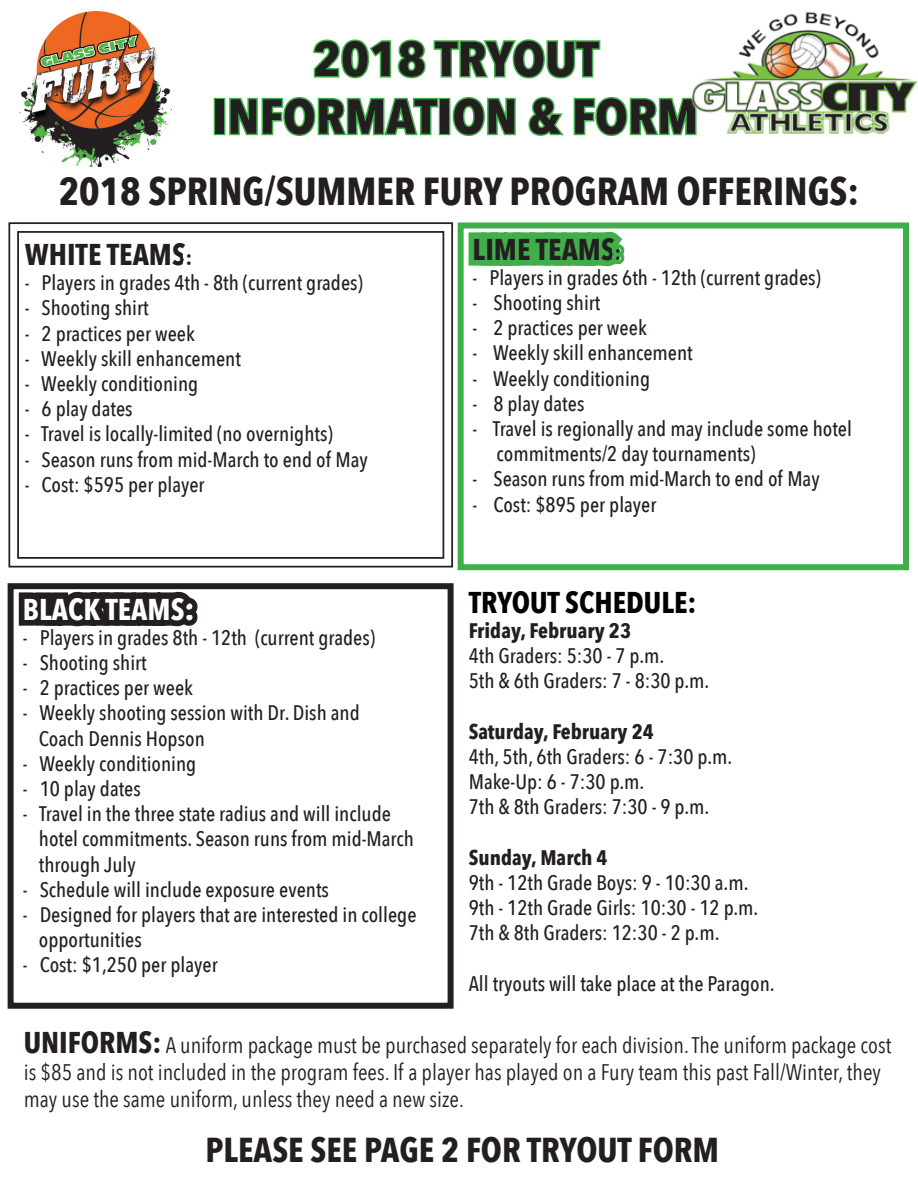
<style>
.page{position:relative;width:918px;height:1188px;background:#fff}
.page>*{position:absolute;margin:0;border:0;box-sizing:border-box;transform-origin:0 0}
.t1{font:700 48.45px "Avenir Next Condensed";color:#231f20;scale:1.11 1}
.t2{font:700 39px "Avenir Next Condensed";color:#231f20}
.t3{font:700 34.5px "Avenir Next Condensed";color:#231f20}
.t4{font:700 30px "Avenir Next Condensed";color:#231f20}
.t5{font:700 30px "Avenir Next Condensed";color:#000}
.t6{font:700 30px "Avenir Next Condensed";color:#fff}
.t7{font:22.5px/27px "Avenir Next Condensed";color:#231f20}
.t8{font:500 21px/25.2px "Avenir Next Condensed";color:#231f20}
.t9{font:700 21px "Avenir Next Condensed";color:#231f20}
.s1{font-size:21px}
.s2{font-weight:700;font-size:30px}
</style>
<div class="page">
<div style="left:458px;top:222px;width:451px;height:348px;border:6px solid #40ae49"></div>
<svg style="left:313px;top:39px;width:288px;height:40px"></svg>
<div style="left:214px;top:98px;width:11px;height:37px;border:3px solid #40ae49"></div>
<svg style="left:229px;top:96px;width:211px;height:41px"></svg>
<div style="left:439px;top:98px;width:11px;height:37px;border:3px solid #40ae49"></div>
<svg style="left:452px;top:96px;width:64px;height:41px"></svg>
<svg style="left:528px;top:96px;width:36px;height:40px"></svg>
<svg style="left:573px;top:96px;width:124px;height:41px"></svg>
<img style="left:692px;top:12px;width:224px;height:122px">
<img style="left:19px;top:11px;width:152px;height:106px">
<svg style="left:22px;top:117px;width:147px;height:50px"></svg>
<svg style="left:463px;top:222px;width:169px;height:54px"></svg>
<svg style="left:8px;top:222px;width:445px;height:346px"></svg>
<div style="left:17px;top:231px;width:427px;height:328px;border:2px solid #231f20"></div>
<div style="left:8px;top:583px;width:446px;height:426px;border:6px solid #231f20"></div>
<svg style="left:13px;top:583px;width:195px;height:53px"></svg>
<p class="t1" style="left:313px;top:29px;width:259px">2018 TRYOUT</p>
<p class="t1" style="left:212px;top:87px;width:440px">INFORMATION &amp; FORM</p>
<p class="t2" style="left:59px;top:168px;width:802px">2018 SPRING/SUMMER FURY PROGRAM OFFERINGS:</p>
<p class="t4" style="left:25px;top:236px;width:169px">WHITE TEAMS<span class="s1">:</span></p>
<p class="t8" style="left:25px;top:270px;width:340px">- Players in grades 4th - 8th (current grades)</p>
<p class="t8" style="left:25px;top:295px;width:125px">- Shooting shirt</p>
<p class="t8" style="left:25px;top:321px;width:172px">- 2 practices per week</p>
<p class="t8" style="left:25px;top:346px;width:218px">- Weekly skill enhancement</p>
<p class="t8" style="left:25px;top:371px;width:175px">- Weekly conditioning</p>
<p class="t8" style="left:25px;top:396px;width:109px">- 6 play dates</p>
<p class="t8" style="left:25px;top:421px;width:310px">- Travel is locally-limited (no overnights)</p>
<p class="t8" style="left:25px;top:447px;width:345px">- Season runs from mid-March to end of May</p>
<p class="t8" style="left:25px;top:472px;width:181px">- Cost: $595 per player</p>
<p class="t4" style="left:473px;top:231px;width:150px">LIME TEAMS<span class="s1">:</span></p>
<p class="t8" style="left:473px;top:265px;width:350px">- Players in grades 6th - 12th (current grades)</p>
<p class="t8" style="left:473px;top:290px;width:129px">- Shooting shirt</p>
<p class="t8" style="left:473px;top:315px;width:176px">- 2 practices per week</p>
<p class="t8" style="left:473px;top:340px;width:222px">- Weekly skill enhancement</p>
<p class="t8" style="left:473px;top:366px;width:179px">- Weekly conditioning</p>
<p class="t8" style="left:473px;top:391px;width:113px">- 8 play dates</p>
<p class="t8" style="left:473px;top:416px;width:381px">- Travel is regionally and may include some hotel</p>
<p class="t8" style="left:497px;top:441px;width:260px">commitments/2 day tournaments)</p>
<p class="t8" style="left:473px;top:466px;width:349px">- Season runs from mid-March to end of May</p>
<p class="t8" style="left:473px;top:492px;width:185px">- Cost: $895 per player</p>
<p class="t5" style="left:469px;top:584px;width:229px">TRYOUT SCHEDULE:</p>
<p class="t9" style="left:469px;top:618px;width:164px">Friday, February 23</p>
<p class="t8" style="left:469px;top:643px;width:197px">4th Graders: 5:30 - 7 p.m.</p>
<p class="t8" style="left:469px;top:668px;width:242px">5th &amp; 6th Graders: 7 - 8:30 p.m.</p>
<p class="t9" style="left:469px;top:718px;width:187px">Saturday, February 24</p>
<p class="t8" style="left:469px;top:744px;width:265px">4th, 5th, 6th Graders: 6 - 7:30 p.m.</p>
<p class="t8" style="left:469px;top:769px;width:177px">Make-Up: 6 - 7:30 p.m.</p>
<p class="t8" style="left:469px;top:794px;width:242px">7th &amp; 8th Graders: 7:30 - 9 p.m.</p>
<p class="t9" style="left:469px;top:844px;width:140px">Sunday, March 4</p>
<p class="t8" style="left:469px;top:870px;width:281px">9th - 12th Grade Boys: 9 - 10:30 a.m.</p>
<p class="t8" style="left:469px;top:895px;width:291px">9th - 12th Grade Girls: 10:30 - 12 p.m.</p>
<p class="t8" style="left:469px;top:920px;width:252px">7th &amp; 8th Graders: 12:30 - 2 p.m.</p>
<p class="t8" style="left:469px;top:971px;width:308px">All tryouts will take place at the Paragon.</p>
<p class="t7" style="left:24px;top:1031px;width:869px"><span class="s2">UNIFORMS:</span> A uniform package must be purchased separately for each division. The uniform package cost is $85 and is not included in the program fees. If a player has played on a Fury team this past Fall/Winter, they may use the same uniform, unless they need a new size.</p>
<p class="t6" style="left:23px;top:591px;width:172px">BLACK TEAMS:</p>
<p class="t8" style="left:23px;top:625px;width:354px">- Players in grades 8th - 12th (current grades)</p>
<p class="t8" style="left:23px;top:650px;width:125px">- Shooting shirt</p>
<p class="t8" style="left:23px;top:675px;width:172px">- 2 practices per week</p>
<p class="t8" style="left:23px;top:700px;width:338px">- Weekly shooting session with Dr. Dish and</p>
<p class="t8" style="left:39px;top:726px;width:167px">Coach Dennis Hopson</p>
<p class="t8" style="left:23px;top:751px;width:175px">- Weekly conditioning</p>
<p class="t8" style="left:23px;top:776px;width:119px">- 10 play dates</p>
<p class="t8" style="left:39px;top:801px;width:376px;text-indent:-16px">- Travel in the three state radius and will include hotel commitments. Season runs from mid-March through July</p>
<p class="t8" style="left:23px;top:877px;width:308px">- Schedule will include exposure events</p>
<p class="t8" style="left:23px;top:902px;width:395px">- Designed for players that are interested in college</p>
<p class="t8" style="left:39px;top:927px;width:105px">opportunities</p>
<p class="t8" style="left:23px;top:952px;width:196px">- Cost: $1,250 per player</p>
<p class="t3" style="left:206px;top:1128px;width:515px">PLEASE SEE PAGE 2 FOR TRYOUT FORM</p>
</div>
